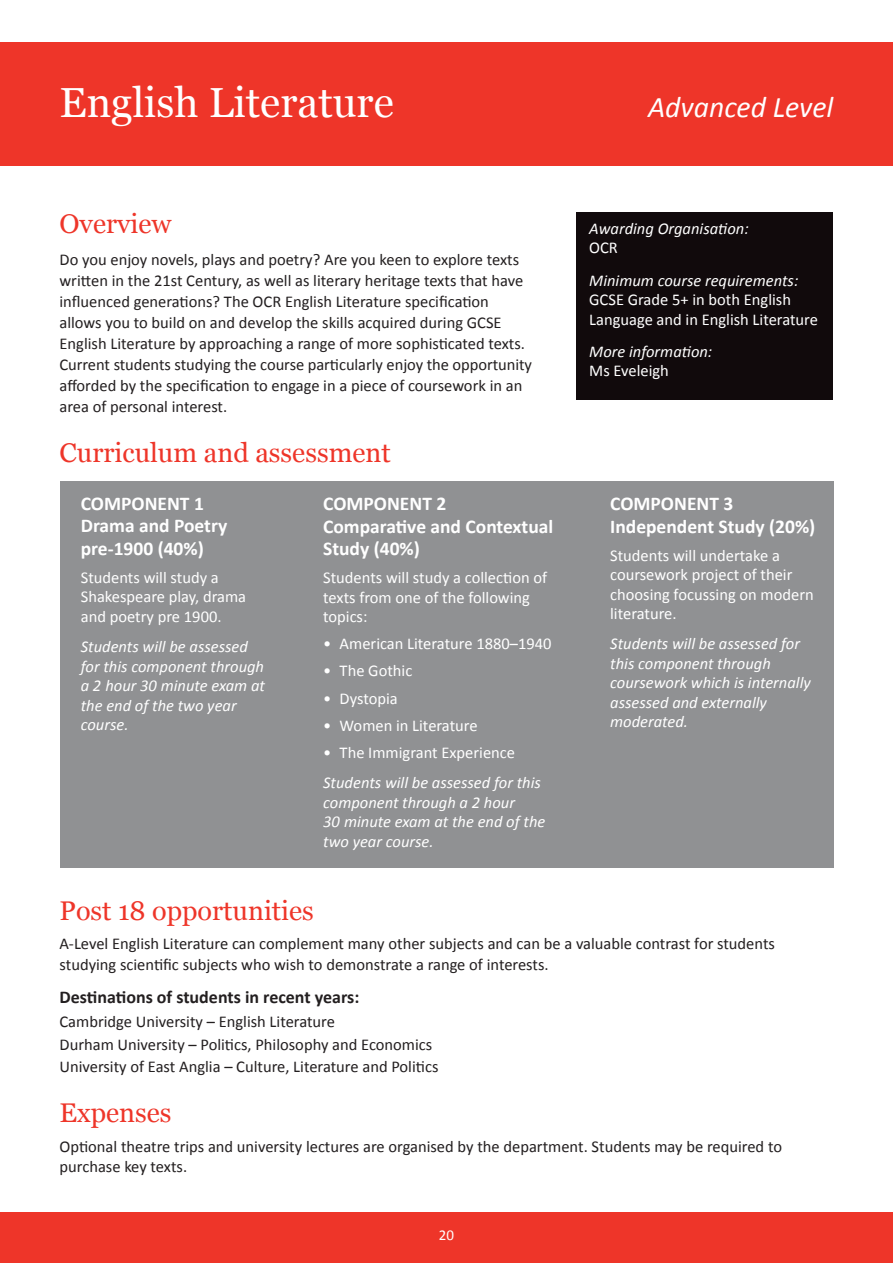
<style>
.page{position:relative;width:893px;height:1263px;background:#fff}
.page>*{position:absolute;margin:0;border:0;box-sizing:border-box;transform-origin:0 0}
.t1{font:42px "Georgia";color:#fff}
.t2{font:italic 30px "Calibri";color:#fff}
.t3{font:27px "Georgia";color:#ee3529}
.t4{font:700 19.5px/22.5px "Calibri";color:#fff}
.t5{font:700 18px "Calibri";color:#231f20}
.t6{font:16.5px/21px "Calibri";color:#231f20}
.t7{font:16.5px/19.5px "Calibri";color:#fff}
.t8{font:italic 16.5px/19.5px "Calibri";color:#fff}
.t9{font:15px "Calibri";color:#fff}
</style>
<div class="page">
<div style="left:60px;top:480px;width:773px;height:387px;background:#909193"></div>
<div style="left:0;top:43px;width:893px;height:123px;background:#ee3529"></div>
<div style="left:576px;top:213px;width:257px;height:187px;background:#110a0c"></div>
<div style="left:0;top:1212px;width:893px;height:51px;background:#ee3529"></div>
<h1 class="t1" style="left:60px;top:78px;width:336px">english Literature</h1>
<h2 class="t2" style="left:648px;top:88px;width:187px">Advanced Level</h2>
<h3 class="t3" style="left:60px;top:208px;width:113px">overview</h3>
<p class="t6" style="left:60px;top:249px;width:474px">Do you enjoy novels, plays and poetry? Are you keen to explore texts written in the 21st Century, as well as literary heritage texts that have influenced generations? The OCR English Literature specification allows you to build on and develop the skills acquired during GCSE English Literature by approaching a range of more sophisticated texts.<br>Current students studying the course particularly enjoy the opportunity afforded by the specification to engage in a piece of coursework in an area of personal interest.</p>
<h3 class="t3" style="left:60px;top:437px;width:333px">curriculum and assessment</h3>
<p class="t4" style="left:81px;top:492px;width:148px">COMPONENT 1<br>Drama and Poetry pre-1900 (40%)</p>
<p class="t7" style="left:81px;top:568px;width:167px">Students will study a<br>Shakespeare play, drama and poetry pre 1900.</p>
<p class="t8" style="left:81px;top:637px;width:186px">Students will be assessed for this component through a 2 hour 30 minute exam at the end of the two year course.</p>
<p class="t4" style="left:323px;top:492px;width:232px">COMPONENT 2<br>Comparative and Contextual<br>Study (40%)</p>
<p class="t7" style="left:323px;top:568px;width:225px">Students will study a collection of texts from one of the following topics:</p>
<p class="t7" style="left:323px;top:634px;width:230px">• American Literature 1880–1940</p>
<p class="t7" style="left:323px;top:661px;width:91px">• The Gothic</p>
<p class="t7" style="left:323px;top:688px;width:76px">• Dystopia</p>
<p class="t7" style="left:323px;top:715px;width:156px">• Women in Literature</p>
<p class="t7" style="left:323px;top:742px;width:193px">• The Immigrant Experience</p>
<p class="t8" style="left:323px;top:773px;width:224px">Students will be assessed for this component through a 2 hour<br>30 minute exam at the end of the two year course.</p>
<p class="t8" style="left:589px;top:218px;width:161px">Awarding Organisation:</p>
<p class="t7" style="left:589px;top:238px;width:30px">OCR</p>
<p class="t8" style="left:589px;top:270px;width:211px">Minimum course requirements:</p>
<p class="t7" style="left:589px;top:290px;width:230px">GCSE Grade 5+ in both English<br>Language and in English Literature</p>
<p class="t8" style="left:589px;top:341px;width:125px">More information:</p>
<p class="t7" style="left:589px;top:361px;width:81px">Ms Eveleigh</p>
<p class="t4" style="left:610px;top:492px;width:207px">COMPONENT 3<br>Independent Study (20%)</p>
<p class="t7" style="left:610px;top:545px;width:205px">Students will undertake a coursework project of their choosing focussing on modern literature.</p>
<p class="t8" style="left:610px;top:634px;width:202px">Students will be assessed for this component through coursework which is internally assessed and externally moderated.</p>
<h3 class="t3" style="left:60px;top:895px;width:256px">Post 18 opportunities</h3>
<p class="t6" style="left:60px;top:934px;width:717px;line-height:20.2px">A-Level English Literature can complement many other subjects and can be a valuable contrast for students studying scientific subjects who wish to demonstrate a range of interests.</p>
<p class="t5" style="left:60px;top:985px;width:301px">Destinations of students in recent years:</p>
<p class="t6" style="left:60px;top:1010px;width:380px;line-height:22.4px">Cambridge University – English Literature<br>Durham University – Politics, Philosophy and Economics<br>University of East Anglia – Culture, Literature and Politics</p>
<h3 class="t3" style="left:60px;top:1097px;width:114px">expenses</h3>
<p class="t6" style="left:60px;top:1136px;width:724px;line-height:20.2px">Optional theatre trips and university lectures are organised by the department. Students may be required to purchase key texts.</p>
<p class="t9" style="left:439px;top:1226px;width:17px">20</p>
</div>
